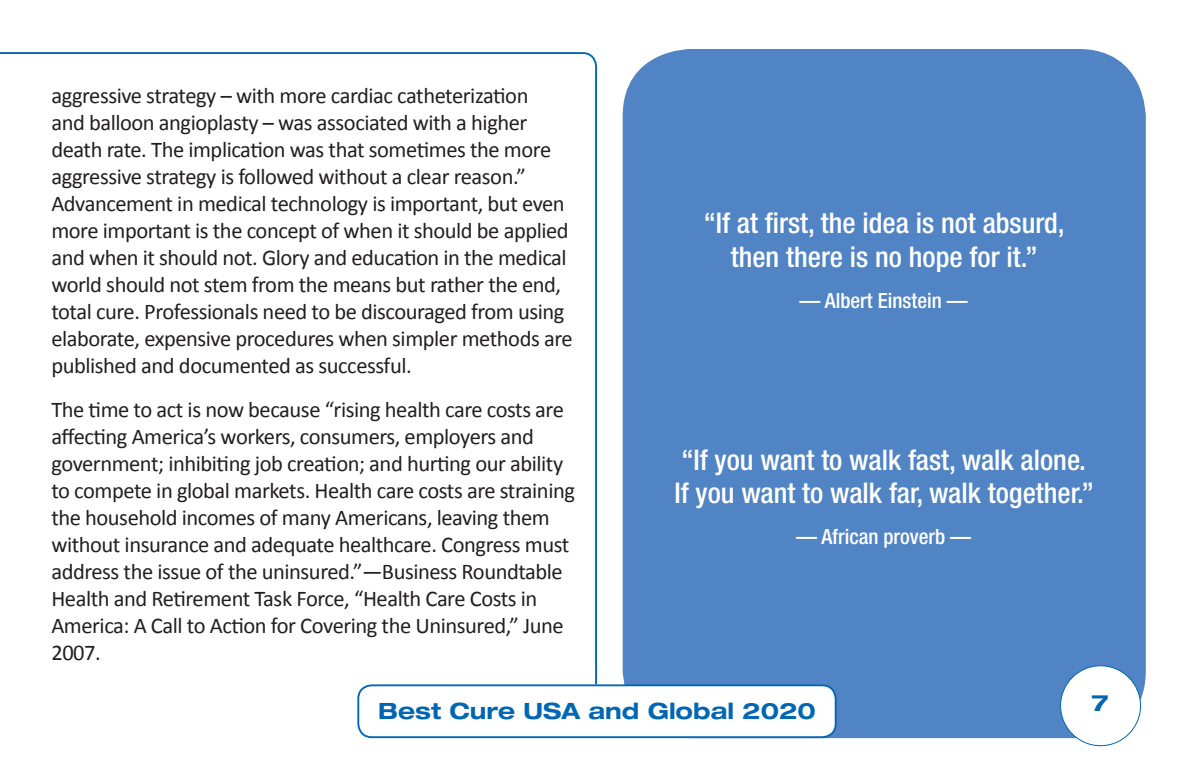
<style>
.page{position:relative;width:1188px;height:783px;background:#fff}
.page>*{position:absolute;margin:0;border:0;box-sizing:border-box;transform-origin:0 0}
.t1{font:500 condensed 28.5px/33.8px "Helvetica Neue";color:#fff;text-align:center}
.t2{font:22.5px/27px "Calibri";letter-spacing:-.02em;color:#231f20}
.t3{font:700 expanded 22.5px "Helvetica Neue";color:#0166b3}
.t4{font:500 condensed 21px "Helvetica Neue";color:#fff}
</style>
<div class="page">
<svg style="left:0;top:52px;width:597px;height:632px"></svg>
<div style="left:623px;top:49px;width:523px;height:689px;background:#5084c4;border-radius:68px"></div>
<div style="left:1061px;top:666px;width:80px;height:80px;background:#fff;border-radius:50%"></div>
<div style="left:1060px;top:666px;width:81px;height:80px;border:1px solid #0166b3;border-radius:50%"></div>
<div style="left:358px;top:685px;width:478px;height:52px;background:#fff;border-radius:14px"></div>
<div style="left:357px;top:684px;width:480px;height:54px;border:2px solid #0166b3;border-radius:14px"></div>
<p class="t2" style="left:51px;top:81px;width:523px">aggressive strategy – with more cardiac catheterization<br>and balloon angioplasty – was associated with a higher death rate. The implication was that sometimes the more aggressive strategy is followed without a clear reason.” Advancement in medical technology is important, but even more important is the concept of when it should be applied and when it should not. Glory and education in the medical world should not stem from the means but rather the end, total cure. Professionals need to be discouraged from using elaborate, expensive procedures when simpler methods are published and documented as successful.</p>
<p class="t2" style="left:51px;top:395px;width:525px">The time to act is now because “rising health care costs are affecting America’s workers, consumers, employers and government; inhibiting job creation; and hurting our ability to compete in global markets. Health care costs are straining the household incomes of many Americans, leaving them without insurance and adequate healthcare. Congress must address the issue of the uninsured.”—Business Roundtable Health and Retirement Task Force, “Health Care Costs in America: A Call to Action for Covering the Uninsured,” June 2007.</p>
<p class="t1" style="left:704px;top:206px;width:363px">“If at first, the idea is not absurd, then there is no hope for it.”</p>
<p class="t4" style="left:800px;top:288px;width:170px">— Albert Einstein —</p>
<p class="t1" style="left:674px;top:442px;width:421px;text-align:left">“If you want to walk fast, walk alone.<br>If you want to walk far, walk together.”</p>
<p class="t4" style="left:796px;top:524px;width:177px">— African proverb —</p>
<p class="t3" style="left:378px;top:697px;width:439px">Best Cure USA and Global 2020</p>
<p class="t3" style="left:1091px;top:689px;width:19px">7</p>
</div>
